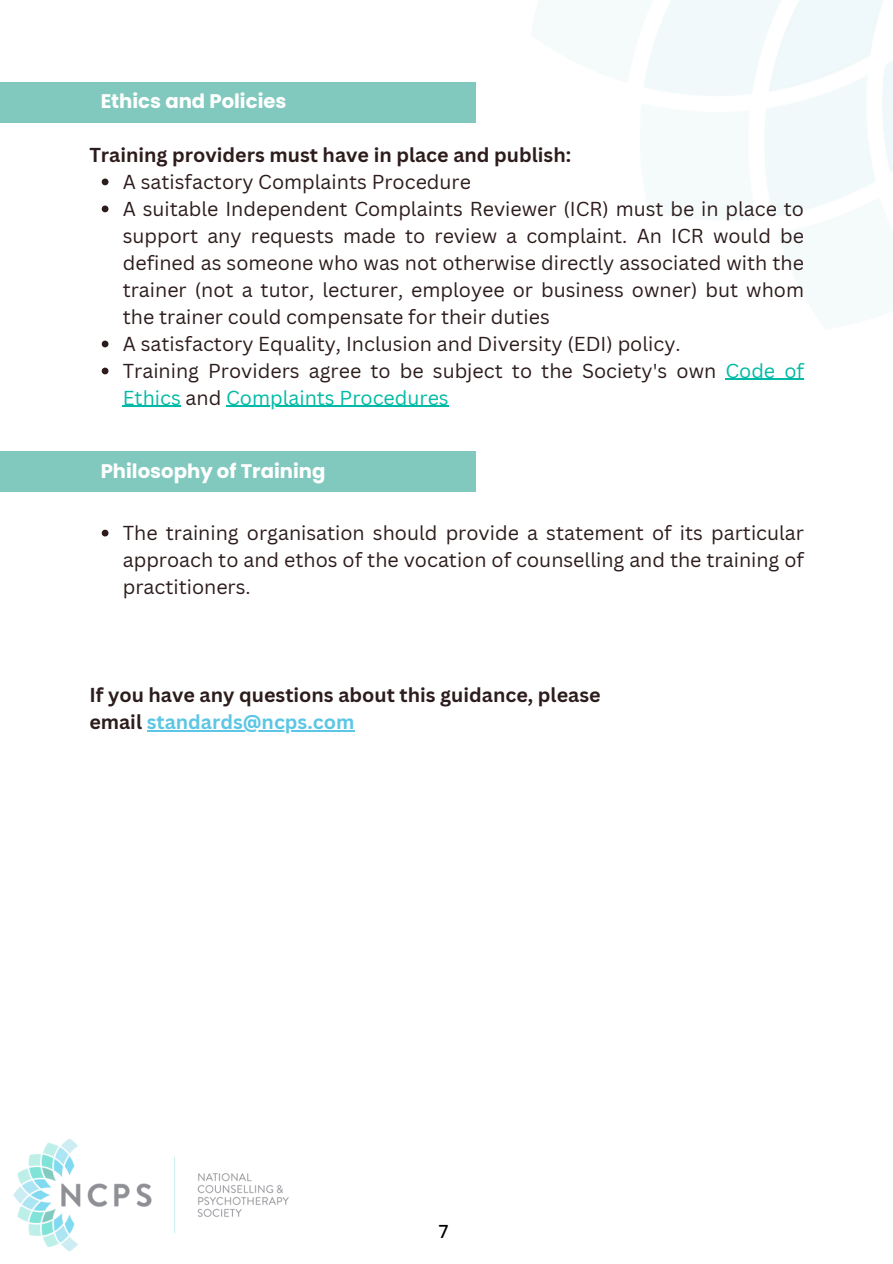
<style>
.page{position:relative;width:893px;height:1264px;background:#fff}
.page>*{position:absolute;margin:0;border:0;box-sizing:border-box;transform-origin:0 0}
.t1{font:19.65px/27px "Canva Sans";color:#2d1c1c}
.t2{font:700 19.65px/27px "Canva Sans";color:#2d1c1c}
.t3{font:700 19.65px "Poppins";color:#fff}
.t4{font:500 18px "Poppins";color:#000}
.s1{color:#00baa5}
.s2{color:#5bc6e5}
</style>
<div class="page">
<img style="left:13px;top:1138px;width:276px;height:114px">
<svg style="left:102px;top:178px;width:6px;height:7px"></svg>
<svg style="left:102px;top:205px;width:6px;height:7px"></svg>
<svg style="left:102px;top:340px;width:6px;height:7px"></svg>
<svg style="left:102px;top:367px;width:6px;height:7px"></svg>
<hr style="left:725px;top:379px;width:79px;height:1px;background:#00baa5">
<hr style="left:123px;top:406px;width:58px;height:1px;background:#00baa5">
<hr style="left:226px;top:406px;width:223px;height:1px;background:#00baa5">
<svg style="left:102px;top:529px;width:6px;height:7px"></svg>
<hr style="left:147px;top:730px;width:207px;height:1px;background:#5bc6e5">
<div style="left:0;top:82px;width:476px;height:40px;background:#81c9be"></div>
<div style="left:0;top:451px;width:476px;height:41px;background:#81c9be"></div>
<p class="t3" style="left:101px;top:87px;width:187px">Ethics and Policies</p>
<p class="t2" style="left:89px;top:140px;width:483px">Training providers must have in place and publish:</p>
<p class="t1" style="left:123px;top:167px;width:682px">A satisfactory Complaints Procedure<br>A suitable Independent Complaints Reviewer (ICR) must be in place to support any requests made to review a complaint. An ICR would be defined as someone who was not otherwise directly associated with the trainer (not a tutor, lecturer, employee or business owner) but whom the trainer could compensate for their duties<br>A satisfactory Equality, Inclusion and Diversity (EDI) policy.<br>Training Providers agree to be subject to the Society's own <span class="s1">Code of Ethics</span> and <span class="s1">Complaints Procedures</span></p>
<p class="t3" style="left:101px;top:457px;width:226px">Philosophy of Training</p>
<p class="t1" style="left:123px;top:518px;width:682px;text-align:justify">The training organisation should provide a statement of its particular approach to and ethos of the vocation of counselling and the training of practitioners.</p>
<p class="t2" style="left:89px;top:680px;width:512px">If you have any questions about this guidance, please email <span class="s2">standards@ncps.com</span></p>
<p class="t4" style="left:438px;top:1218px;width:12px">7</p>
</div>
